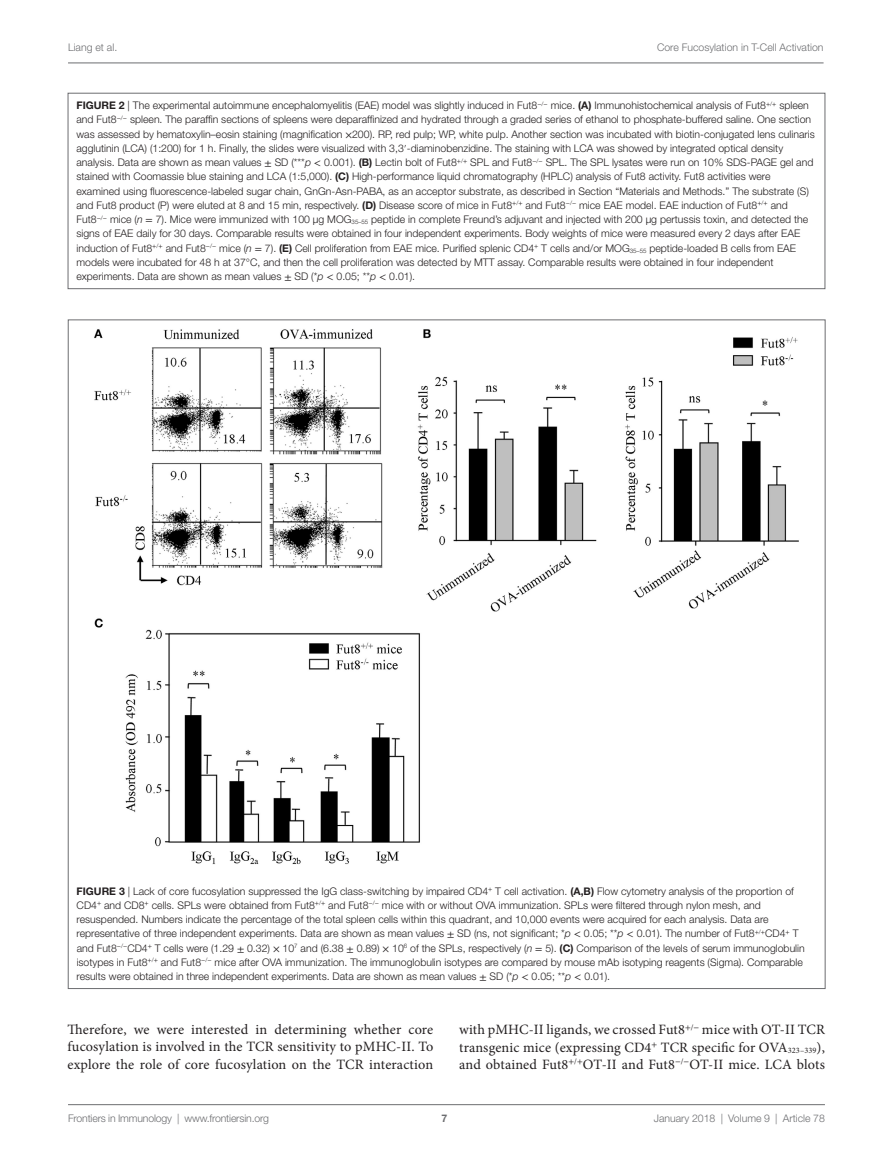
<style>
.page{position:relative;width:893px;height:1170px;background:#fff}
.page>*{position:absolute;margin:0;border:0;box-sizing:border-box;transform-origin:0 0}
.t1{font:14.25px/17.2px "Minion Pro";letter-spacing:.01em;color:#231f20;text-align:justify}
.t2{font:300 10.5px/14.2px "Helvetica Neue LT Std";color:#231f20}
.t3{font:300 10.5px "Helvetica Neue LT Std";color:#6c6d70}
.t4{font:700 10.5px "Helvetica Neue LT Std";color:#6c6d70}
.s1{font-weight:700}
.s2{font-family:"STIX General";font-weight:400}
.s3{font-style:italic}
</style>
<div class="page">
<img style="left:94px;top:329px;width:705px;height:535px">
<div style="left:68px;top:93px;width:757px;height:196px;border:1px solid #6c6d70"></div>
<hr style="left:68px;top:1104px;width:757px;height:1px;background:#6c6d70">
<hr style="left:68px;top:63px;width:755px;height:1px;background:#6c6d70">
<p class="t3" style="left:68px;top:41px;width:51px">Liang et al.</p>
<p class="t3" style="left:657px;top:41px;width:168px">Core Fucosylation in T-Cell Activation</p>
<p class="t2" style="left:76px;top:98px;width:740px"><span class="s1">FIGURE 2</span> | The experimental autoimmune encephalomyelitis (EAE) model was slightly induced in Fut8<sup>−</sup><sup>/</sup><sup>−</sup> mice. <span class="s1">(A)</span> Immunohistochemical analysis of Fut8<sup>+</sup><sup>/</sup><sup>+</sup> spleen and Fut8<sup>−</sup><sup>/</sup><sup>−</sup> spleen. The paraffin sections of spleens were deparaffinized and hydrated through a graded series of ethanol to phosphate-buffered saline. One section was assessed by hematoxylin–eosin staining (magnification <span class="s2">×</span>200). RP, red pulp; WP, white pulp. Another section was incubated with biotin-conjugated lens culinaris agglutinin (LCA) (1:200) for 1 h. Finally, the slides were visualized with 3,3<span class="s2">′</span>-diaminobenzidine. The staining with LCA was showed by integrated optical density analysis. Data are shown as mean values <span class="s2">±</span> SD (***<span class="s3">p</span> <span class="s2">&lt;</span> 0.001). <span class="s1">(B)</span> Lectin bolt of Fut8<sup>+</sup><sup>/</sup><sup>+</sup> SPL and Fut8<sup>−</sup><sup>/</sup><sup>−</sup> SPL. The SPL lysates were run on 10% SDS-PAGE gel and stained with Coomassie blue staining and LCA (1:5,000). <span class="s1">(C)</span> High-performance liquid chromatography (HPLC) analysis of Fut8 activity. Fut8 activities were examined using fluorescence-labeled sugar chain, GnGn-Asn-PABA, as an acceptor substrate, as described in Section “Materials and Methods.” The substrate (S) and Fut8 product (P) were eluted at 8 and 15 min, respectively. <span class="s1">(D)</span> Disease score of mice in Fut8<sup>+</sup><sup>/</sup><sup>+</sup> and Fut8<sup>−</sup><sup>/</sup><sup>−</sup> mice EAE model. EAE induction of Fut8<sup>+</sup><sup>/</sup><sup>+</sup> and Fut8<sup>−</sup><sup>/</sup><sup>−</sup> mice (<span class="s3">n</span> <span class="s2">=</span> 7). Mice were immunized with 100 µg MOG<sub>35–55</sub> peptide in complete Freund’s adjuvant and injected with 200 µg pertussis toxin, and detected the signs of EAE daily for 30 days. Comparable results were obtained in four independent experiments. Body weights of mice were measured every 2 days after EAE induction of Fut8<sup>+</sup><sup>/</sup><sup>+</sup> and Fut8<sup>−</sup><sup>/</sup><sup>−</sup> mice (<span class="s3">n</span> <span class="s2">=</span> 7). <span class="s1">(E)</span> Cell proliferation from EAE mice. Purified splenic CD4<sup>+</sup> T cells and/or MOG<sub>35–55</sub> peptide-loaded B cells from EAE models were incubated for 48 h at 37°C, and then the cell proliferation was detected by MTT assay. Comparable results were obtained in four independent experiments. Data are shown as mean values <span class="s2">±</span> SD (*<span class="s3">p</span> <span class="s2">&lt;</span> 0.05; **<span class="s3">p</span> <span class="s2">&lt;</span> 0.01).</p>
<p class="t2" style="left:77px;top:883px;width:730px"><span class="s1">FIGURE 3</span> | Lack of core fucosylation suppressed the IgG class-switching by impaired CD4<sup>+</sup> T cell activation. <span class="s1">(A,B)</span> Flow cytometry analysis of the proportion of CD4<sup>+</sup> and CD8<sup>+</sup> cells. SPLs were obtained from Fut8<sup>+</sup><sup>/</sup><sup>+</sup> and Fut8<sup>−</sup><sup>/</sup><sup>−</sup> mice with or without OVA immunization. SPLs were filtered through nylon mesh, and resuspended. Numbers indicate the percentage of the total spleen cells within this quadrant, and 10,000 events were acquired for each analysis. Data are representative of three independent experiments. Data are shown as mean values <span class="s2">±</span> SD (ns, not significant; *<span class="s3">p</span> <span class="s2">&lt;</span> 0.05; **<span class="s3">p</span> <span class="s2">&lt;</span> 0.01). The number of Fut8<sup>+</sup><sup>/</sup><sup>+</sup>CD4<sup>+</sup> T and Fut8<sup>−</sup><sup>/</sup><sup>−</sup>CD4<sup>+</sup> T cells were (1.29 <span class="s2">±</span> 0.32) <span class="s2">×</span> 10<sup>7</sup> and (6.38 <span class="s2">±</span> 0.89) <span class="s2">×</span> 10<sup>6</sup> of the SPLs, respectively (<span class="s3">n</span> <span class="s2">=</span> 5). <span class="s1">(C)</span> Comparison of the levels of serum immunoglobulin isotypes in Fut8<sup>+</sup><sup>/</sup><sup>+</sup> and Fut8<sup>−</sup><sup>/</sup><sup>−</sup> mice after OVA immunization. The immunoglobulin isotypes are compared by mouse mAb isotyping reagents (Sigma). Comparable results were obtained in three independent experiments. Data are shown as mean values <span class="s2">±</span> SD (*<span class="s3">p</span> <span class="s2">&lt;</span> 0.05; **<span class="s3">p</span> <span class="s2">&lt;</span> 0.01).</p>
<h1 class="t1" style="left:68px;top:1020px;width:367px">Therefore, we were interested in determining whether core fucosylation is involved in the TCR sensitivity to pMHC-II. To explore the role of core fucosylation on the TCR interaction</h1>
<h1 class="t1" style="left:459px;top:1021px;width:367px">with pMHC-II ligands, we crossed Fut8<sup>+</sup><sup>/</sup><sup>−</sup> mice with OT-II TCR transgenic mice (expressing CD4<sup>+</sup> TCR specific for OVA<sub>323–339</sub>), and obtained Fut8<sup>+</sup><sup>/</sup><sup>+</sup>OT-II and Fut8<sup>−</sup><sup>/</sup><sup>−</sup>OT-II mice. LCA blots</h1>
<p class="t3" style="left:68px;top:1111px;width:203px">Frontiers in Immunology | www.frontiersin.org</p>
<p class="t3" style="left:654px;top:1111px;width:173px">January 2018 | Volume 9 | Article 78</p>
<p class="t4" style="left:441px;top:1111px;width:7px">7</p>
</div>
